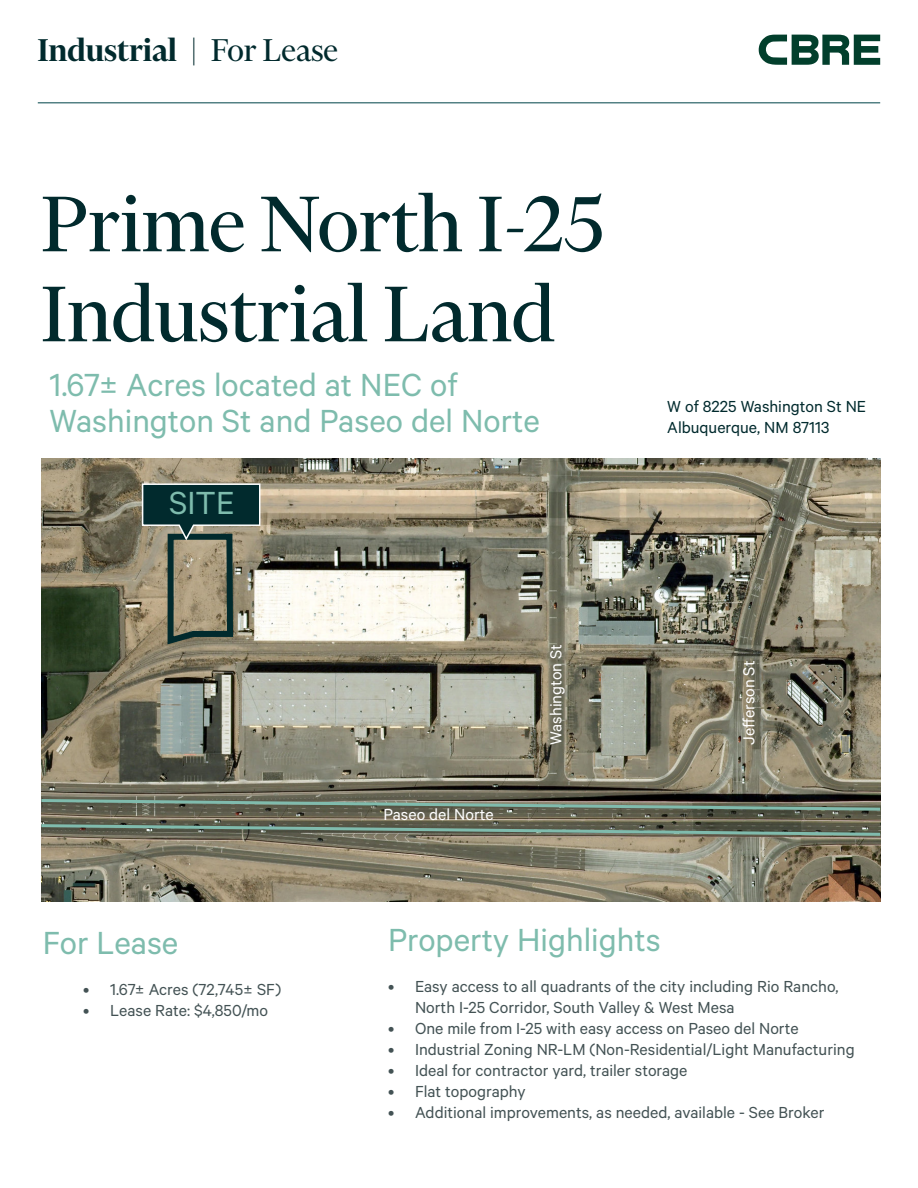
<style>
.page{position:relative;width:918px;height:1188px;background:#fff}
.page>*{position:absolute;margin:0;border:0;box-sizing:border-box;transform-origin:0 0}
.Heading_Large{font:90px/90px "Financier Display";color:#012a2d}
.Subheading_Large{font:36px/36px "Calibre";color:#7ebcad}
.t1{font:600 36px "Financier Display";color:#012a2d}
.t2{font:18px/21px "Calibre";color:#435254}
.t3{font:18px "Calibre";color:#012a2d}
.Subheading_Large-2{font:18px "Calibre";color:#fff}
.s1{font-weight:400}
</style>
<div class="page">
<hr style="left:38px;top:102px;width:842px;height:2px;background:#538184">
<svg style="left:759px;top:35px;width:121px;height:30px"></svg>
<img style="left:41px;top:459px;width:839px;height:443px">
<svg style="left:41px;top:797px;width:840px;height:15px;background:#5f685b"></svg>
<svg style="left:41px;top:823px;width:840px;height:14px;background:#657061"></svg>
<svg style="left:141px;top:483px;width:120px;height:165px;background:#717665"></svg>
<p class="t1" style="left:38px;top:26px;width:302px">Industrial <span class="s1">| For Lease</span></p>
<p class="Heading_Large" style="left:41px;top:179px;width:565px">Prime North I-25<br>Industrial Land</p>
<p class="Subheading_Large" style="left:50px;top:366px;width:492px">1.67± Acres located at NEC of<br>Washington St and Paseo del Norte</p>
<p class="Subheading_Large" style="left:169px;top:484px;width:67px">SITE</p>
<p class="Subheading_Large-2" style="left:383px;top:803px;width:112px">Paseo del Norte</p>
<p class="Subheading_Large-2" style="left:545px;top:745px;width:103px;rotate:-90deg">Washington St</p>
<p class="t3" style="left:667px;top:396px;width:200px">W of 8225 Washington St NE</p>
<p class="t3" style="left:667px;top:417px;width:164px">Albuquerque, NM 87113</p>
<p class="Subheading_Large-2" style="left:738px;top:745px;width:86px;rotate:-90deg">Jefferson St</p>
<p class="Subheading_Large" style="left:43px;top:924px;width:137px">For Lease</p>
<p class="t2" style="left:83px;top:979px;width:199px">• 1.67± Acres (72,745± SF)</p>
<p class="t2" style="left:83px;top:1000px;width:186px">• Lease Rate: $4,850/mo</p>
<p class="Subheading_Large" style="left:388px;top:921px;width:274px">Property Highlights</p>
<p class="t2" style="left:415px;top:976px;width:425px;text-indent:-27px">• Easy access to all quadrants of the city including Rio Rancho,<br>North I-25 Corridor, South Valley &amp; West Mesa</p>
<p class="t2" style="left:388px;top:1018px;width:412px">• One mile from I-25 with easy access on Paseo del Norte</p>
<p class="t2" style="left:388px;top:1039px;width:468px">• Industrial Zoning NR-LM (Non-Residential/Light Manufacturing</p>
<p class="t2" style="left:388px;top:1060px;width:301px">• Ideal for contractor yard, trailer storage</p>
<p class="t2" style="left:388px;top:1081px;width:139px">• Flat topography</p>
<p class="t2" style="left:388px;top:1102px;width:438px">• Additional improvements, as needed, available - See Broker</p>
</div>
